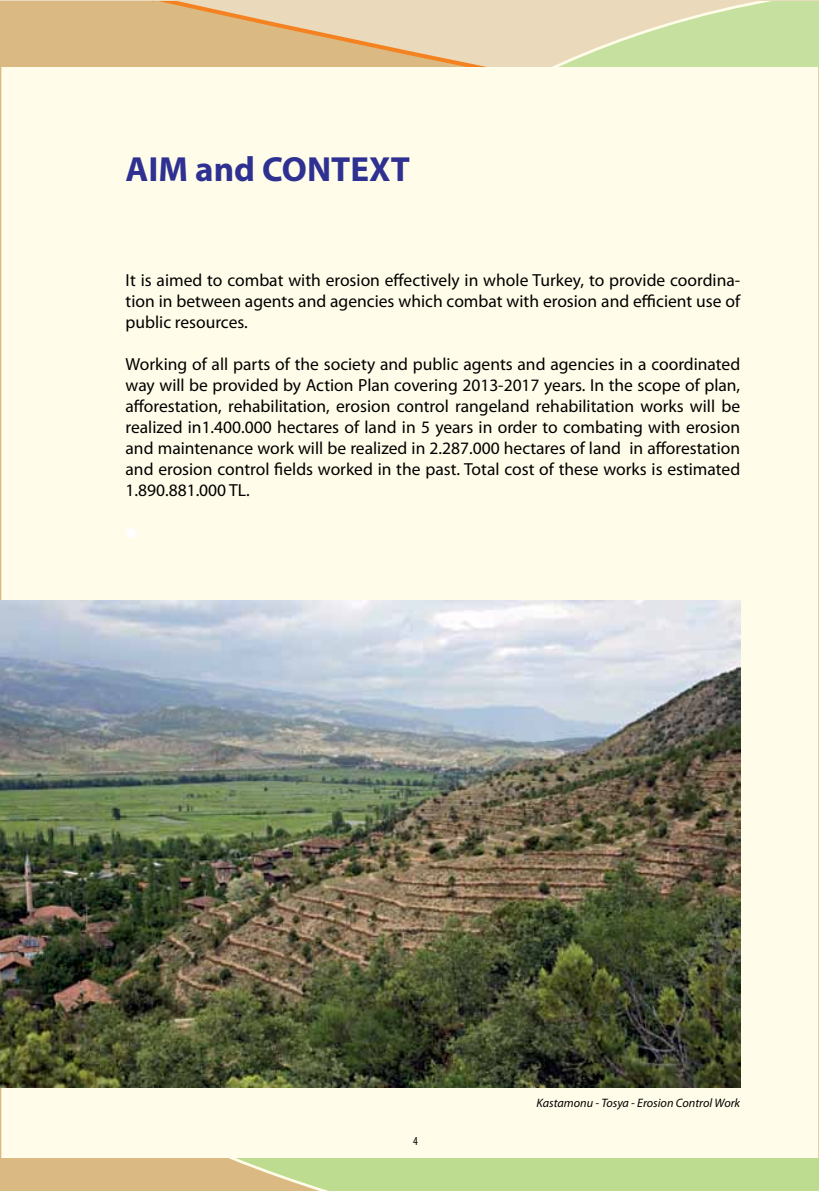
<style>
.page{position:relative;width:819px;height:1191px;background:#fff}
.page>*{position:absolute;margin:0;border:0;box-sizing:border-box;transform-origin:0 0}
.t1{font:700 35px "Myriad Pro";color:#2e3092}
.t2{font:17.5px/21px "Myriad Pro";color:#000;text-align:justify}
.t3{font:italic 12.25px "Myriad Pro";color:#000}
.t4{font:condensed 12.25px "Myriad Pro";color:#000}
</style>
<div class="page">
<div style="left:1px;top:1px;width:818px;height:1189px;background:#fffde9"></div>
<svg style="left:1px;top:1158px;width:818px;height:33px;background:#c7d18c"></svg>
<div style="left:1px;top:1px;width:818px;height:65px;background:#daba82"></div>
<svg style="left:152px;top:1px;width:290px;height:61px"></svg>
<svg style="left:442px;top:1px;width:377px;height:65px;background:#dadcae"></svg>
<img style="left:0;top:600px;width:740px;height:487px">
<hr style="left:818px;top:168px;width:1px;height:77px;background:#e4cca3">
<h1 class="t1" style="left:125px;top:146px;width:286px">AIM and CONTEXT</h1>
<p class="t2" style="left:125px;top:269px;width:616px">It is aimed to combat with erosion effectively in whole Turkey, to provide coordina&shy;tion in between agents and agencies which combat with erosion and efficient use of public resources.</p>
<p class="t2" style="left:125px;top:353px;width:616px">Working of all parts of the society and public agents and agencies in a coordinated way will be provided by Action Plan covering 2013-2017 years. In the scope of plan, afforestation, rehabilitation, erosion control rangeland rehabilitation works will be realized in1.400.000 hectares of land in 5 years in order to combating with erosion and maintenance work will be realized in 2.287.000 hectares of land in afforestation and erosion control fields worked in the past. Total cost of these works is estimated 1.890.881.000 TL.</p>
<p class="t4" style="left:413px;top:1133px;width:6px">4</p>
<p class="t3" style="left:536px;top:1095px;width:205px">Kastamonu - Tosya - Erosion Control Work</p>
</div>
